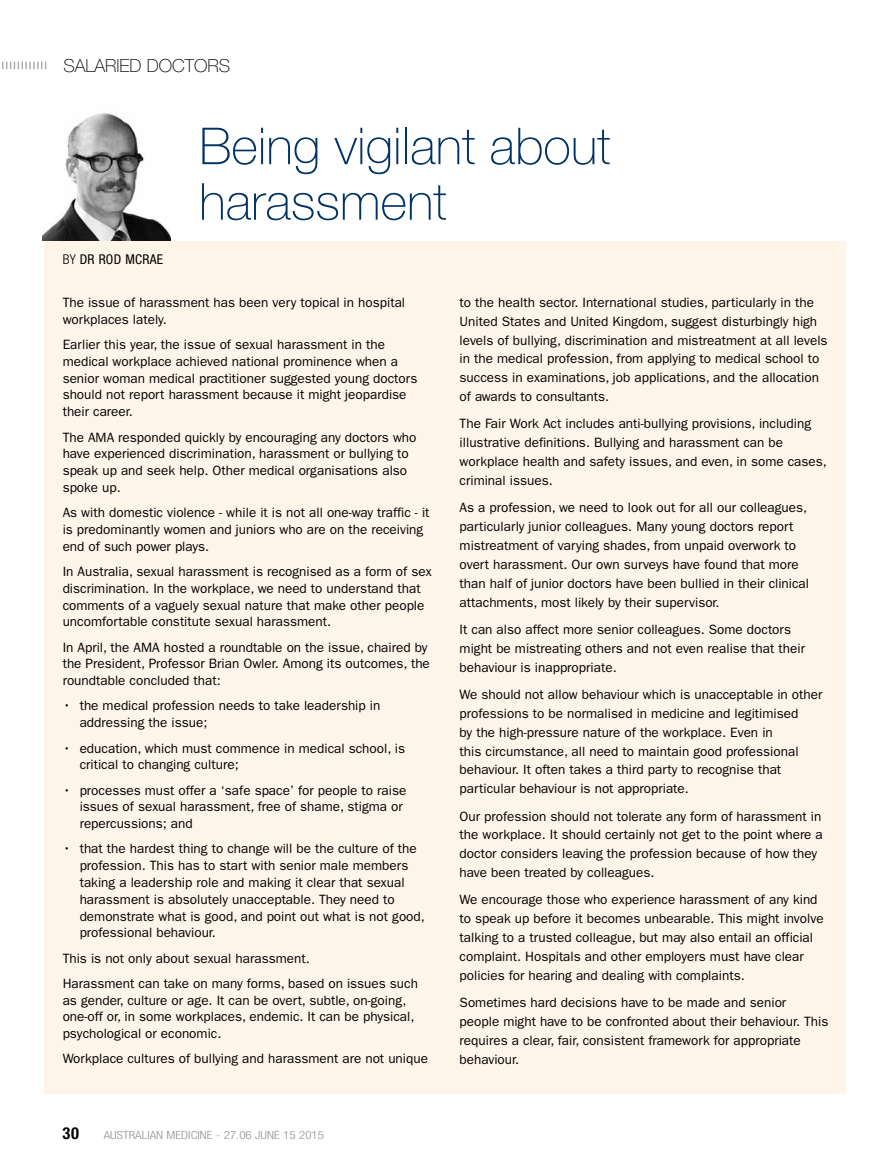
<style>
.page{position:relative;width:893px;height:1170px;background:#fff}
.page>*{position:absolute;margin:0;border:0;box-sizing:border-box;transform-origin:0 0}
.t1{font:100 51px/55.5px "Helvetica Neue";color:#003263}
.t2{font:100 18px "Helvetica Neue";color:#000}
.t3{font:700 condensed 16.5px "Helvetica Neue";color:#000}
.t4{font:13.5px/18.9px "ITC Franklin Gothic Std";color:#000}
.t5{font:condensed 13.5px "Helvetica Neue";letter-spacing:.02em;color:#000}
.t6{font:300 condensed 11.25px "Helvetica Neue";color:#939598;scale:1.15 1}
.s1{font-weight:300}
</style>
<div class="page">
<svg style="left:2px;top:62px;width:44px;height:7px"></svg>
<img style="left:43px;top:112px;width:127px;height:128px">
<div style="left:44px;top:241px;width:801px;height:851px;background:#fff4e9"></div>
<h2 class="t2" style="left:63px;top:56px;width:168px">SALARIED DOCTORS</h2>
<p class="t5" style="left:63px;top:251px;width:102px"><span class="s1">BY</span> DR ROD MCRAE</p>
<h1 class="t1" style="left:199px;top:118px;width:413px">Being vigilant about harassment</h1>
<p class="t4" style="left:63px;top:294px;width:344px;line-height:16.8px">The issue of harassment has been very topical in hospital workplaces lately.</p>
<p class="t4" style="left:63px;top:336px;width:356px;line-height:16.8px">Earlier this year, the issue of sexual harassment in the medical workplace achieved national prominence when a senior woman medical practitioner suggested young doctors should not report harassment because it might jeopardise their career.</p>
<p class="t4" style="left:63px;top:428px;width:355px;line-height:16.8px">The AMA responded quickly by encouraging any doctors who have experienced discrimination, harassment or bullying to speak up and seek help. Other medical organisations also spoke up.</p>
<p class="t4" style="left:63px;top:504px;width:368px;line-height:16.8px">As with domestic violence - while it is not all one-way traffic - it is predominantly women and juniors who are on the receiving end of such power plays.</p>
<p class="t4" style="left:63px;top:563px;width:370px;line-height:16.8px">In Australia, sexual harassment is recognised as a form of sex discrimination. In the workplace, we need to understand that comments of a vaguely sexual nature that make other people uncomfortable constitute sexual harassment.</p>
<p class="t4" style="left:63px;top:638px;width:369px;line-height:16.8px">In April, the AMA hosted a roundtable on the issue, chaired by the President, Professor Brian Owler. Among its outcomes, the roundtable concluded that:</p>
<p class="t4" style="left:80px;top:697px;width:302px;line-height:16.8px;text-indent:-17px">• the medical profession needs to take leadership in addressing the issue;</p>
<p class="t4" style="left:80px;top:739px;width:327px;line-height:16.8px;text-indent:-17px">• education, which must commence in medical school, is critical to changing culture;</p>
<p class="t4" style="left:80px;top:781px;width:328px;line-height:16.8px;text-indent:-17px">• processes must offer a ‘safe space’ for people to raise issues of sexual harassment, free of shame, stigma or repercussions; and</p>
<p class="t4" style="left:80px;top:840px;width:347px;line-height:16.8px;text-indent:-17px">• that the hardest thing to change will be the culture of the profession. This has to start with senior male members taking a leadership role and making it clear that sexual harassment is absolutely unacceptable. They need to demonstrate what is good, and point out what is not good, professional behaviour.</p>
<p class="t4" style="left:63px;top:945px;width:357px;line-height:25.2px">This is not only about sexual harassment.<br>Harassment can take on many forms, based on issues such</p>
<p class="t4" style="left:63px;top:991px;width:353px;line-height:16.8px">as gender, culture or age. It can be overt, subtle, on-going, one-off or, in some workplaces, endemic. It can be physical, psychological or economic.</p>
<p class="t4" style="left:63px;top:1049px;width:367px">Workplace cultures of bullying and harassment are not unique</p>
<p class="t3" style="left:63px;top:1122px;width:18px">30</p>
<p class="t6" style="left:104px;top:1128px;width:193px">AUSTRALIAN MEDICINE - 27.06 JUNE 15 2015</p>
<p class="t4" style="left:460px;top:293px;width:369px">to the health sector. International studies, particularly in the United States and United Kingdom, suggest disturbingly high levels of bullying, discrimination and mistreatment at all levels in the medical profession, from applying to medical school to success in examinations, job applications, and the allocation of awards to consultants.</p>
<p class="t4" style="left:460px;top:414px;width:369px">The Fair Work Act includes anti-bullying provisions, including illustrative definitions. Bullying and harassment can be workplace health and safety issues, and even, in some cases, criminal issues.</p>
<p class="t4" style="left:460px;top:498px;width:351px">As a profession, we need to look out for all our colleagues, particularly junior colleagues. Many young doctors report mistreatment of varying shades, from unpaid overwork to overt harassment. Our own surveys have found that more than half of junior doctors have been bullied in their clinical attachments, most likely by their supervisor.</p>
<p class="t4" style="left:460px;top:620px;width:347px">It can also affect more senior colleagues. Some doctors might be mistreating others and not even realise that their behaviour is inappropriate.</p>
<p class="t4" style="left:460px;top:685px;width:364px">We should not allow behaviour which is unacceptable in other professions to be normalised in medicine and legitimised<br>by the high-pressure nature of the workplace. Even in<br>this circumstance, all need to maintain good professional behaviour. It often takes a third party to recognise that particular behaviour is not appropriate.</p>
<p class="t4" style="left:460px;top:806px;width:365px">Our profession should not tolerate any form of harassment in the workplace. It should certainly not get to the point where a doctor considers leaving the profession because of how they have been treated by colleagues.</p>
<p class="t4" style="left:460px;top:890px;width:365px">We encourage those who experience harassment of any kind to speak up before it becomes unbearable. This might involve talking to a trusted colleague, but may also entail an official complaint. Hospitals and other employers must have clear policies for hearing and dealing with complaints.</p>
<p class="t4" style="left:460px;top:993px;width:370px">Sometimes hard decisions have to be made and senior people might have to be confronted about their behaviour. This requires a clear, fair, consistent framework for appropriate behaviour.</p>
</div>
